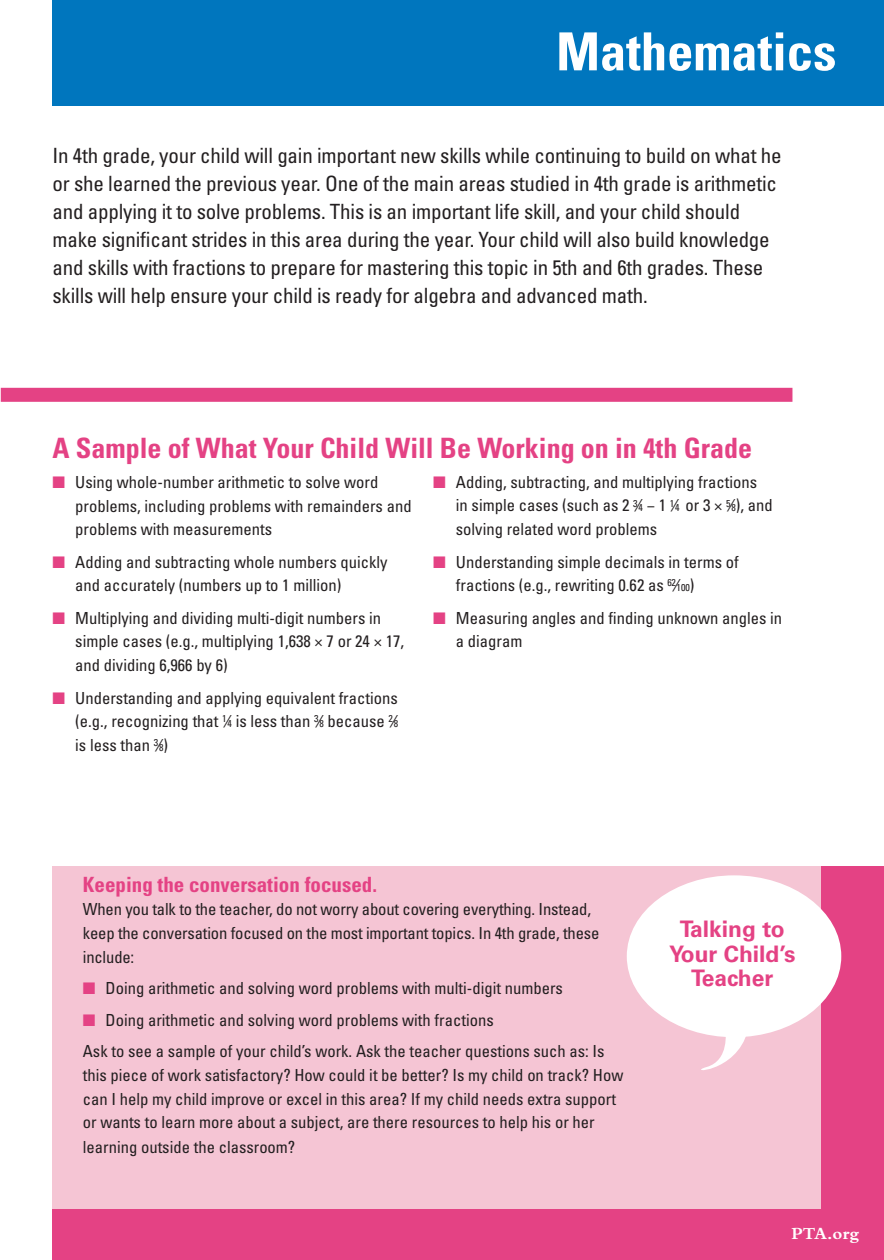
<style>
.page{position:relative;width:884px;height:1260px;background:#fff}
.page>*{position:absolute;margin:0;border:0;box-sizing:border-box;transform-origin:0 0}
.t1{font:700 condensed 52.5px "Univers LT Std";color:#fff}
.t2{font:700 condensed 28px "Univers LT Std";color:#e44284}
.t3{font:700 22.75px/24.5px "Univers LT Std";color:#e44284;text-align:center}
.t4{font:condensed 21px/28px "Univers LT Std";letter-spacing:-.01em;color:#231f20}
.t5{font:700 condensed 21px "Univers LT Std";color:#e44284}
.t6{font:700 17.5px "Bembo Std";color:#fff}
.t7{font:condensed 16.62px/23.6px "Univers LT Std";color:#231f20}
.s1{color:#e44284}
.s2{font-size:9.97px}
</style>
<div class="page">
<div style="left:52px;top:866px;width:831px;height:387px;background:#f5c5d4"></div>
<div style="left:821px;top:866px;width:62px;height:393px;background:#e44284"></div>
<div style="left:52px;top:1208px;width:772px;height:51px;background:#e44284"></div>
<div style="left:52px;top:1px;width:831px;height:105px;background:#0076be"></div>
<div style="left:1px;top:388px;width:791px;height:14px;background:#e44284"></div>
<div style="left:626px;top:875px;width:215px;height:161px;background:#fff;border-radius:50%"></div>
<svg style="left:690px;top:1030px;width:57px;height:40px"></svg>
<h1 class="t1" style="left:556px;top:19px;width:281px">Mathematics</h1>
<p class="t4" style="left:52px;top:141px;width:730px">In 4th grade, your child will gain important new skills while continuing to build on what he or she learned the previous year. One of the main areas studied in 4th grade is arithmetic and applying it to solve problems. This is an important life skill, and your child should make significant strides in this area during the year. Your child will also build knowledge and skills with fractions to prepare for mastering this topic in 5th and 6th grades. These skills will help ensure your child is ready for algebra and advanced math.</p>
<h2 class="t2" style="left:52px;top:431px;width:701px">A Sample of What Your Child Will Be Working on in 4th Grade</h2>
<p class="t7" style="left:75px;top:470px;width:338px;text-indent:-23px"><span class="s1">■</span> Using whole-number arithmetic to solve word problems, including problems with remainders and problems with measurements</p>
<p class="t7" style="left:75px;top:549px;width:314px;text-indent:-23px"><span class="s1">■</span> Adding and subtracting whole numbers quickly and accurately (numbers up to 1 million)</p>
<p class="t7" style="left:75px;top:605px;width:330px;text-indent:-23px"><span class="s1">■</span> Multiplying and dividing multi-digit numbers in simple cases (e.g., multiplying 1,638 × 7 or 24 × 17, and dividing 6,966 by 6)</p>
<p class="t7" style="left:75px;top:685px;width:324px;text-align:justify;text-indent:-23px"><span class="s1">■</span> Understanding and applying equivalent fractions (e.g., recognizing that <sup>1</sup>⁄<span class="s2">4</span> is less than <sup>3</sup>⁄<span class="s2">8</span> because <sup>2</sup>⁄<span class="s2">8 </span>is less than <sup>3</sup>⁄<span class="s2">8</span>)</p>
<p class="t7" style="left:456px;top:470px;width:318px;text-indent:-23px"><span class="s1">■</span> Adding, subtracting, and multiplying fractions in simple cases (such as 2 <sup>3</sup>⁄<span class="s2">4</span> − 1 <sup>1</sup>⁄<span class="s2">4</span> or 3 × <sup>5</sup>⁄<span class="s2">8</span>), and solving related word problems</p>
<p class="t7" style="left:456px;top:549px;width:284px;text-indent:-23px"><span class="s1">■</span> Understanding simple decimals in terms of fractions (e.g., rewriting 0.62 as <sup>62</sup>⁄<span class="s2">100</span>)</p>
<p class="t7" style="left:456px;top:605px;width:327px;text-indent:-23px"><span class="s1">■</span> Measuring angles and finding unknown angles in a diagram</p>
<p class="t5" style="left:83px;top:871px;width:295px">Keeping the conversation focused.</p>
<p class="t7" style="left:83px;top:897px;width:518px">When you talk to the teacher, do not worry about covering everything. Instead, keep the conversation focused on the most important topics. In 4th grade, these include:</p>
<p class="t7" style="left:83px;top:976px;width:481px"><span class="s1">■</span> Doing arithmetic and solving word problems with multi-digit numbers</p>
<p class="t7" style="left:83px;top:1003px;width:523px;line-height:31.5px"><span class="s1">■</span> Doing arithmetic and solving word problems with fractions<br>Ask to see a sample of your child’s work. Ask the teacher questions such as: Is</p>
<p class="t7" style="left:83px;top:1062px;width:542px">this piece of work satisfactory? How could it be better? Is my child on track? How can I help my child improve or excel in this area? If my child needs extra support or wants to learn more about a subject, are there resources to help his or her learning outside the classroom?</p>
<h3 class="t3" style="left:668px;top:916px;width:128px">Talking to<br>Your Child’s<br>Teacher</h3>
<p class="t6" style="left:791px;top:1223px;width:69px">PTA.org</p>
</div>
